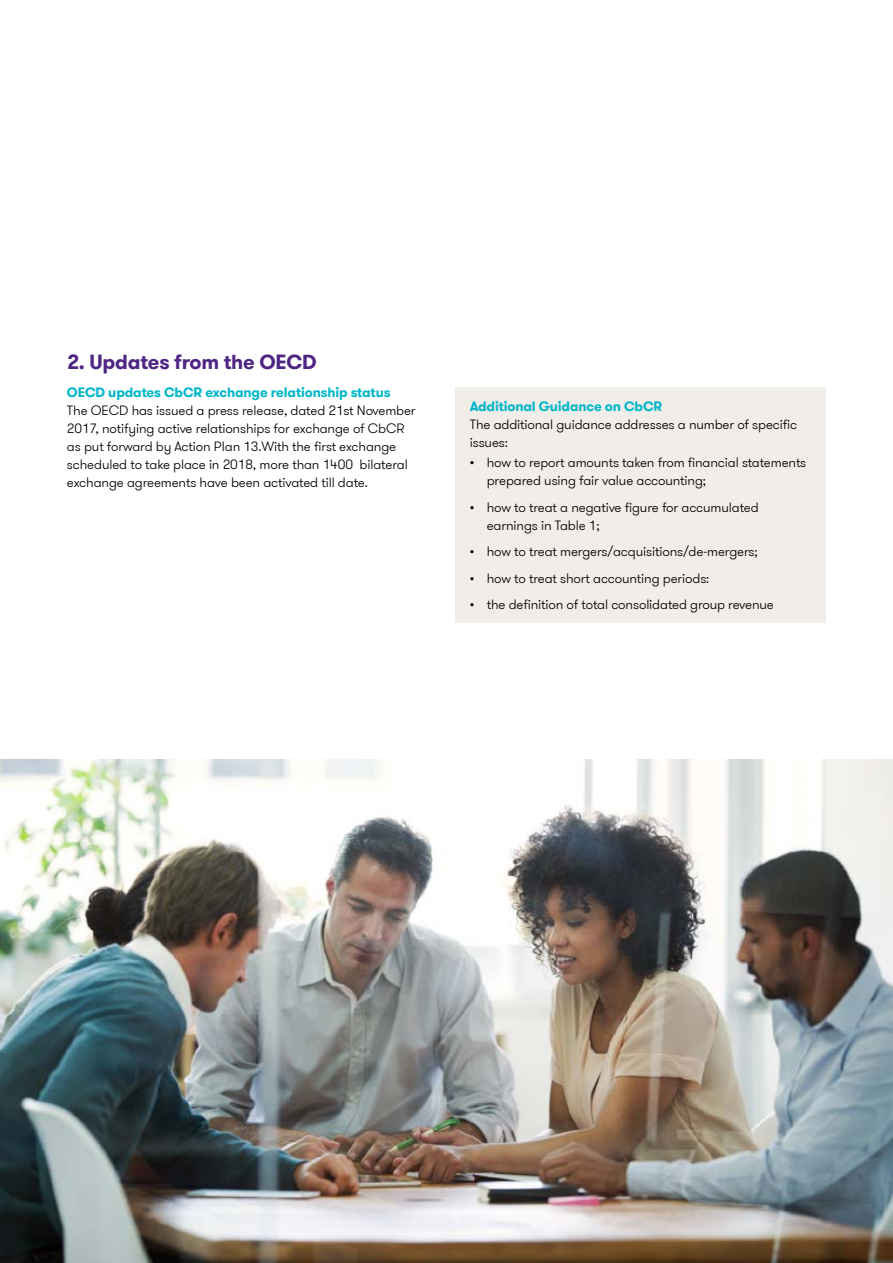
<style>
.page{position:relative;width:893px;height:1263px;background:#fff}
.page>*{position:absolute;margin:0;border:0;box-sizing:border-box;transform-origin:0 0}
.t1{font:700 20.25px "GT Walsheim Pro";letter-spacing:-.01em;color:#4f2683}
.t2{font:300 13.5px/18px "GT Walsheim Pro";letter-spacing:-.01em;color:#000}
.t3{font:700 13.5px "GT Walsheim Pro";letter-spacing:-.01em;color:#00b7c9}
</style>
<div class="page">
<img style="left:0;top:759px;width:893px;height:504px">
<div style="left:455px;top:388px;width:371px;height:235px;background:#f1ede9"></div>
<h1 class="t1" style="left:67px;top:349px;width:251px">2. Updates from the OECD</h1>
<p class="t3" style="left:67px;top:384px;width:325px">OECD updates CbCR exchange relationship status</p>
<p class="t2" style="left:67px;top:402px;width:350px">The OECD has issued a press release, dated 21st November 2017, notifying active relationships for exchange of CbCR as put forward by Action Plan 13.With the first exchange scheduled to take place in 2018, more than 1400 bilateral exchange agreements have been activated till date.</p>
<p class="t3" style="left:470px;top:398px;width:194px">Additional Guidance on CbCR</p>
<p class="t2" style="left:470px;top:416px;width:329px">The additional guidance addresses a number of specific issues:</p>
<p class="t2" style="left:487px;top:454px;width:321px;text-indent:-17px">• how to report amounts taken from financial statements prepared using fair value accounting;</p>
<p class="t2" style="left:487px;top:499px;width:273px;text-indent:-17px">• how to treat a negative figure for accumulated earnings in Table 1;</p>
<p class="t2" style="left:470px;top:543px;width:289px">• how to treat mergers/acquisitions/de-mergers;</p>
<p class="t2" style="left:470px;top:570px;width:241px">• how to treat short accounting periods:</p>
<p class="t2" style="left:470px;top:596px;width:306px">• the definition of total consolidated group revenue</p>
</div>
